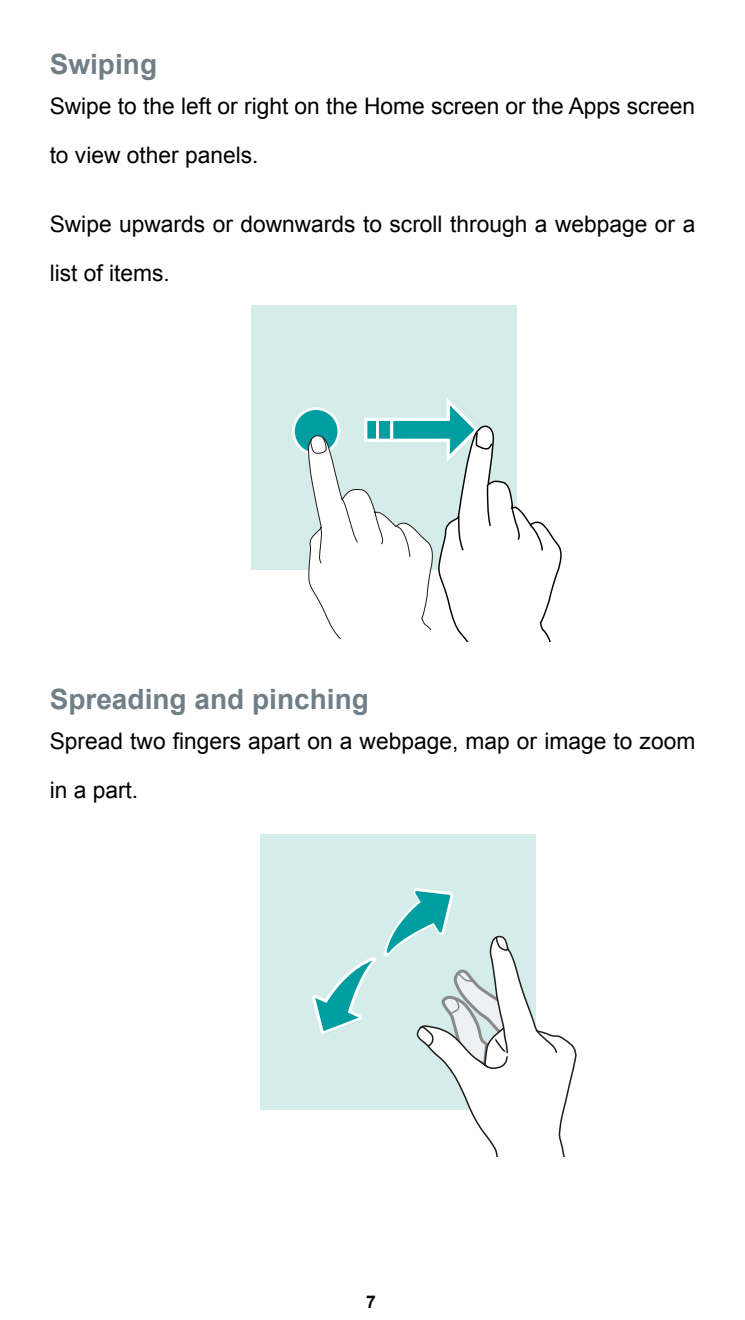
<style>
.page{position:relative;width:745px;height:1320px;background:#fff}
.page>*{position:absolute;margin:0;border:0;box-sizing:border-box;transform-origin:0 0}
.t1{font:700 28px "Arial";color:#707f87}
.t2{font:22.75px/49px "Arial";color:#000}
.t3{font:700 17.5px "Arial";color:#000}
</style>
<div class="page">
<div style="left:252px;top:305px;width:264px;height:265px;background:#d4ecea"></div>
<svg style="left:292px;top:407px;width:48px;height:48px"></svg>
<svg style="left:308px;top:393px;width:254px;height:248px"></svg>
<div style="left:260px;top:835px;width:275px;height:275px;background:#d4ecea"></div>
<svg style="left:312px;top:957px;width:64px;height:77px"></svg>
<svg style="left:383px;top:888px;width:194px;height:268px"></svg>
<p class="t1" style="left:50px;top:45px;width:109px">Swiping</p>
<p class="t2" style="left:50px;top:82px;width:646px">Swipe to the left or right on the Home screen or the Apps screen to view other panels.</p>
<p class="t2" style="left:50px;top:200px;width:646px">Swipe upwards or downwards to scroll through a webpage or a list of items.</p>
<p class="t1" style="left:50px;top:680px;width:320px">Spreading and pinching</p>
<p class="t2" style="left:50px;top:717px;width:646px">Spread two fingers apart on a webpage, map or image to zoom in a part.</p>
<p class="t3" style="left:366px;top:1290px;width:11px">7</p>
</div>
